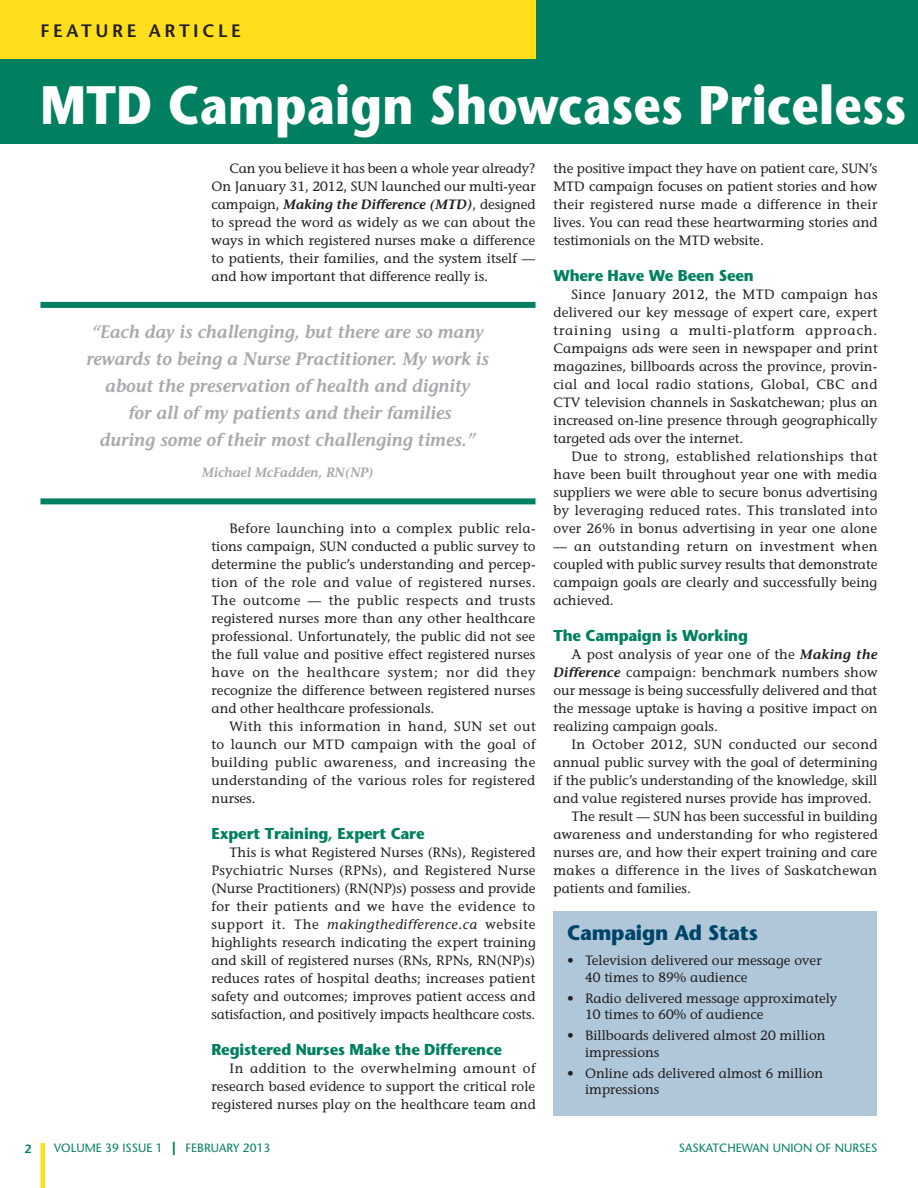
<style>
.page{position:relative;width:918px;height:1188px;background:#fff}
.page>*{position:absolute;margin:0;border:0;box-sizing:border-box;transform-origin:0 0}
.head_for_feature{font:700 54px "Stone Sans";letter-spacing:.01em;color:#fff;scale:.87 1}
.subhead_1__14_pt{font:700 21px "Stone Sans";letter-spacing:-.01em;color:#00446a;scale:.95 1}
.pull_quote{font:italic 600 18px/27px "Stone Informal";color:#a8a9ad;text-align:center;scale:.95 1}
.t1{font:600 18px "Stone Sans";letter-spacing:.2em;color:#231f20}
.subhead_1{font:700 15.75px "Stone Sans";letter-spacing:-.01em;color:#008061;scale:.95 1}
.text{font:13.5px/18px "Stone Informal";color:#231f20;text-align:justify}
.pull_quote-2{font:italic 600 13.5px "Stone Informal";color:#a8a9ad;scale:.95 1}
.t2{font:12px "Stone Sans";color:#008061}
.t3{font:600 12px "Stone Sans";color:#008061}
.s1{font-weight:600;font-style:italic}
.s2{font-style:italic}
.s3{font-weight:700;font-size:18px}
</style>
<div class="page">
<div style="left:40px;top:1143px;width:5px;height:45px;background:#ffdf1b"></div>
<div style="left:0;top:0;width:918px;height:144px;background:#008061"></div>
<div style="left:0;top:0;width:536px;height:58px;background:#ffdf1b"></div>
<div style="left:554px;top:911px;width:324px;height:205px;background:#b0c7d9"></div>
<div style="left:40px;top:302px;width:495px;height:6px;background:#008061"></div>
<div style="left:40px;top:498px;width:495px;height:6px;background:#008061"></div>
<p class="t1" style="left:40px;top:19px;width:202px">FEATURE ARTICLE</p>
<p class="head_for_feature" style="left:40px;top:71px;width:996px">MTD Campaign Showcases Priceless</p>
<p class="text" style="left:212px;top:159px;width:326px;text-indent:18px">Can you believe it has been a whole year already?<br>On January 31, 2012, SUN launched our multi-year campaign, <span class="s1">Making the Difference (MTD)</span>, designed to spread the word as widely as we can about the ways in which registered nurses make a difference to patients, their families, and the system itself — and how important that difference really is.</p>
<p class="text" style="left:554px;top:159px;width:325px">the positive impact they have on patient care, SUN’s MTD campaign focuses on patient stories and how their registered nurse made a difference in their lives. You can read these heartwarming stories and testimonials on the MTD website.</p>
<p class="subhead_1" style="left:554px;top:265px;width:212px">Where Have We Been Seen</p>
<p class="text" style="left:554px;top:285px;width:326px;text-indent:18px">Since January 2012, the MTD campaign has delivered our key message of expert care, expert training using a multi-platform approach.<br>Campaigns ads were seen in newspaper and print magazines, billboards across the province, provin&shy;cial and local radio stations, Global, CBC and CTV television channels in Saskatchewan; plus an increased on-line presence through geographically targeted ads over the internet.</p>
<p class="text" style="left:554px;top:447px;width:326px;text-indent:18px">Due to strong, established relationships that have been built throughout year one with media suppliers we were able to secure bonus advertising by leveraging reduced rates. This translated into over 26% in bonus advertising in year one alone</p>
<p class="text" style="left:554px;top:537px;width:326px">— an outstanding return on investment when coupled with public survey results that demonstrate campaign goals are clearly and successfully being achieved.</p>
<p class="subhead_1" style="left:554px;top:625px;width:206px">The Campaign is Working</p>
<p class="text" style="left:554px;top:645px;width:326px;text-indent:18px">A post analysis of year one of the <span class="s1">Making the Difference</span> campaign: benchmark numbers show our message is being successfully delivered and that the message uptake is having a positive impact on realizing campaign goals.</p>
<p class="text" style="left:554px;top:735px;width:325px;text-indent:18px">In October 2012, SUN conducted our second annual public survey with the goal of determining if the public’s understanding of the knowledge, skill and value registered nurses provide has improved.</p>
<p class="text" style="left:554px;top:807px;width:326px;text-indent:18px">The result — SUN has been successful in building awareness and understanding for who registered nurses are, and how their expert training and care makes a difference in the lives of Saskatchewan patients and families.</p>
<p class="pull_quote" style="left:87px;top:318px;width:425px">“Each day is challenging, but there are so many rewards to being a Nurse Practitioner. My work is about the preservation of health and dignity<br>for all of my patients and their families<br>during some of their most challenging times.”</p>
<p class="pull_quote-2" style="left:202px;top:464px;width:182px">Michael McFadden, RN(NP)</p>
<p class="text" style="left:212px;top:519px;width:326px;text-indent:18px">Before launching into a complex public rela&shy;tions campaign, SUN conducted a public survey to determine the public’s understanding and percep&shy;tion of the role and value of registered nurses.<br>The outcome — the public respects and trusts registered nurses more than any other healthcare professional. Unfortunately, the public did not see the full value and positive effect registered nurses have on the healthcare system; nor did they recognize the difference between registered nurses and other healthcare professionals.</p>
<p class="text" style="left:212px;top:717px;width:326px;text-indent:18px">With this information in hand, SUN set out to launch our MTD campaign with the goal of building public awareness, and increasing the understanding of the various roles for registered nurses.</p>
<p class="subhead_1" style="left:212px;top:823px;width:226px">Expert Training, Expert Care</p>
<p class="text" style="left:212px;top:843px;width:326px;text-indent:18px">This is what Registered Nurses (RNs), Registered Psychiatric Nurses (RPNs), and Registered Nurse (Nurse Practitioners) (RN(NP)s) possess and provide for their patients and we have the evidence to support it. The <span class="s2">makingthedifference.ca</span> website highlights research indicating the expert training and skill of registered nurses (RNs, RPNs, RN(NP)s) reduces rates of hospital deaths; increases patient safety and outcomes; improves patient access and satisfaction, and positively impacts healthcare costs.</p>
<p class="subhead_1" style="left:212px;top:1039px;width:307px">Registered Nurses Make the Difference</p>
<p class="text" style="left:212px;top:1059px;width:326px;text-indent:18px">In addition to the overwhelming amount of research based evidence to support the critical role registered nurses play on the healthcare team and</p>
<p class="subhead_1__14_pt" style="left:567px;top:919px;width:203px">Campaign Ad Stats</p>
<p class="text" style="left:585px;top:952px;width:238px;line-height:16.5px;text-indent:-18px">• Television delivered our message over<br>40 times to 89% audience</p>
<p class="text" style="left:585px;top:990px;width:254px;line-height:16.5px;text-indent:-18px">• Radio delivered message approximately<br>10 times to 60% of audience</p>
<p class="text" style="left:585px;top:1027px;width:242px;line-height:16.5px;text-indent:-18px">• Billboards delivered almost 20 million impressions</p>
<p class="text" style="left:585px;top:1065px;width:240px;line-height:16.5px;text-indent:-18px">• Online ads delivered almost 6 million impressions</p>
<p class="t3" style="left:25px;top:1141px;width:8px">2</p>
<p class="t2" style="left:54px;top:1141px;width:218px">VOLUME 39 ISSUE 1 <span class="s3">|</span> FEBRUARY 2013</p>
<p class="t2" style="left:679px;top:1141px;width:200px">SASKATCHEWAN UNION OF NURSES</p>
</div>
